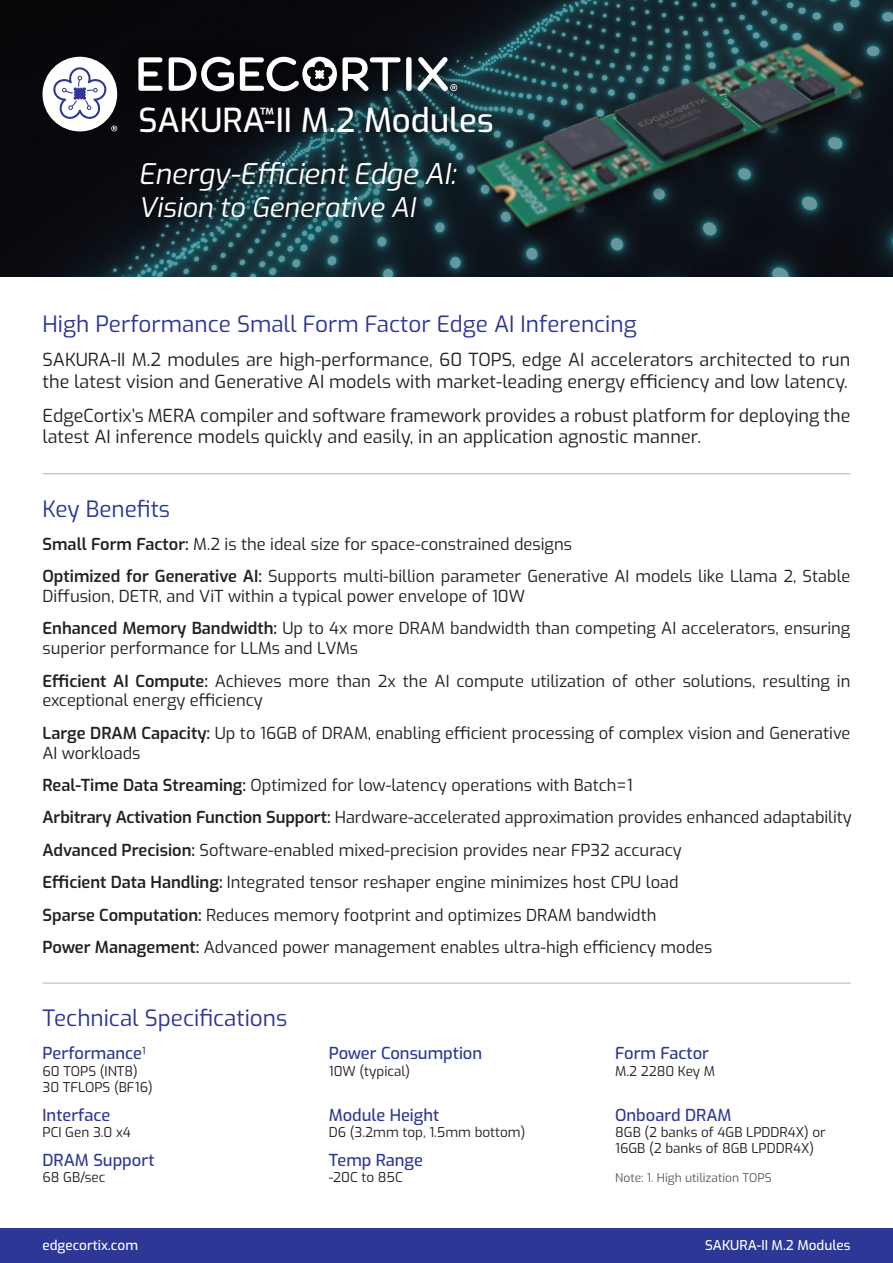
<style>
.page{position:relative;width:893px;height:1263px;background:#fff}
.page>*{position:absolute;margin:0;border:0;box-sizing:border-box;transform-origin:0 0}
.t1{font:500 33px "Exo";color:#fff}
.t2{font:italic 28.5px "Exo";color:#fff}
.t3{font:italic 27px "Exo";color:#fff}
.t4{font:22.5px "Exo";color:#2d3795}
.t5{font:18px/21.6px "Exo";color:#242126}
.t6{font:16.5px/32.4px "Exo";color:#242126}
.t7{font:500 16.5px "Exo";color:#2d3795}
.t8{font:13.5px/16.2px "Exo";color:#242126}
.t9{font:500 13.5px "Exo";color:#fff}
.t10{font:12px "Exo";color:#5e6063}
.s1{font-weight:600}
</style>
<div class="page">
<svg style="left:0;top:0;width:893px;height:276px;background:#101a20"></svg>
<img style="left:468px;top:38px;width:423px;height:213px">
<div style="left:0;top:1229px;width:893px;height:34px;background:#2d3795"></div>
<hr style="left:43px;top:473px;width:807px;height:1px;background:#b1b3b4">
<img style="left:119px;top:37px;width:358px;height:42px">
<svg style="left:138px;top:57px;width:25px;height:22px"></svg>
<svg style="left:169px;top:57px;width:65px;height:22px"></svg>
<svg style="left:240px;top:57px;width:97px;height:22px"></svg>
<div style="left:406px;top:57px;width:6px;height:34px;background:#fff;border-radius:3px"></div>
<svg style="left:343px;top:57px;width:58px;height:22px"></svg>
<svg style="left:417px;top:57px;width:40px;height:22px"></svg>
<div style="left:43px;top:57px;width:74px;height:74px;background:#fff;border-radius:50%"></div>
<svg style="left:53px;top:67px;width:54px;height:52px"></svg>
<svg style="left:111px;top:126px;width:6px;height:5px"></svg>
<img style="left:119px;top:160px;width:357px;height:84px">
<img style="left:119px;top:79px;width:394px;height:81px">
<hr style="left:43px;top:983px;width:807px;height:1px;background:#b1b3b4">
<h1 class="t1" style="left:138px;top:96px;width:357px">SAKURA<sup>™</sup>-II M.2 Modules</h1>
<h2 class="t2" style="left:138px;top:153px;width:319px">Energy-Efficient Edge AI:</h2>
<h3 class="t3" style="left:138px;top:187px;width:278px">Vision to Generative AI</h3>
<h3 class="t4" style="left:43px;top:307px;width:596px">High Performance Small Form Factor Edge AI Inferencing</h3>
<p class="t5" style="left:43px;top:348px;width:809px">SAKURA-II M.2 modules are high-performance, 60 TOPS, edge AI accelerators architected to run the latest vision and Generative AI models with market-leading energy efficiency and low latency.</p>
<p class="t5" style="left:43px;top:404px;width:809px">EdgeCortix’s MERA compiler and software framework provides a robust platform for deploying the latest AI inference models quickly and easily, in an application agnostic manner.</p>
<h3 class="t4" style="left:43px;top:493px;width:129px">Key Benefits</h3>
<p class="t6" style="left:43px;top:527px;width:809px"><span class="s1">Small Form Factor:</span> M.2 is the ideal size for space-constrained designs<br><span class="s1">Optimized for Generative AI:</span> Supports multi-billion parameter Generative AI models like Llama 2, Stable</p>
<p class="t6" style="left:43px;top:579px;width:809px">Diffusion, DETR, and ViT within a typical power envelope of 10W<br><span class="s1">Enhanced Memory Bandwidth:</span> Up to 4x more DRAM bandwidth than competing AI accelerators, ensuring</p>
<p class="t6" style="left:43px;top:631px;width:809px">superior performance for LLMs and LVMs<br><span class="s1">Efficient AI Compute:</span> Achieves more than 2x the AI compute utilization of other solutions, resulting in</p>
<p class="t6" style="left:43px;top:683px;width:809px">exceptional energy efficiency<br><span class="s1">Large DRAM Capacity:</span> Up to 16GB of DRAM, enabling efficient processing of complex vision and Generative</p>
<p class="t6" style="left:43px;top:736px;width:811px">AI workloads<br><span class="s1">Real-Time Data Streaming:</span> Optimized for low-latency operations with Batch=1<br><span class="s1">Arbitrary Activation Function Support:</span> Hardware-accelerated approximation provides enhanced adaptability <span class="s1">Advanced Precision:</span> Software-enabled mixed-precision provides near FP32 accuracy<br><span class="s1">Efficient Data Handling:</span> Integrated tensor reshaper engine minimizes host CPU load<br><span class="s1">Sparse Computation:</span> Reduces memory footprint and optimizes DRAM bandwidth<br><span class="s1">Power Management:</span> Advanced power management enables ultra-high efficiency modes</p>
<h3 class="t4" style="left:43px;top:1001px;width:246px">Technical Specifications</h3>
<p class="t7" style="left:43px;top:1041px;width:105px">Performance<sup>1</sup></p>
<p class="t8" style="left:43px;top:1062px;width:112px">60 TOPS (INT8)<br>30 TFLOPS (BF16)</p>
<p class="t7" style="left:43px;top:1102px;width:69px">Interface</p>
<p class="t8" style="left:43px;top:1123px;width:90px">PCI Gen 3.0 x4</p>
<p class="t7" style="left:43px;top:1147px;width:114px">DRAM Support</p>
<p class="t8" style="left:43px;top:1168px;width:64px">68 GB/sec</p>
<p class="t7" style="left:329px;top:1041px;width:155px">Power Consumption</p>
<p class="t8" style="left:329px;top:1062px;width:83px">10W (typical)</p>
<p class="t7" style="left:329px;top:1102px;width:112px">Module Height</p>
<p class="t8" style="left:329px;top:1123px;width:198px">D6 (3.2mm top, 1.5mm bottom)</p>
<p class="t7" style="left:329px;top:1147px;width:96px">Temp Range</p>
<p class="t8" style="left:329px;top:1168px;width:76px">-20C to 85C</p>
<p class="t7" style="left:615px;top:1041px;width:95px">Form Factor</p>
<p class="t8" style="left:615px;top:1062px;width:102px">M.2 2280 Key M</p>
<p class="t7" style="left:615px;top:1102px;width:118px">Onboard DRAM</p>
<p class="t8" style="left:615px;top:1123px;width:212px">8GB (2 banks of 4GB LPDDR4X) or<br>16GB (2 banks of 8GB LPDDR4X)</p>
<p class="t10" style="left:615px;top:1169px;width:158px">Note: 1. High utilization TOPS</p>
<p class="t9" style="left:43px;top:1235px;width:97px">edgecortix.com</p>
<p class="t9" style="left:705px;top:1235px;width:147px">SAKURA-II M.2 Modules</p>
</div>
